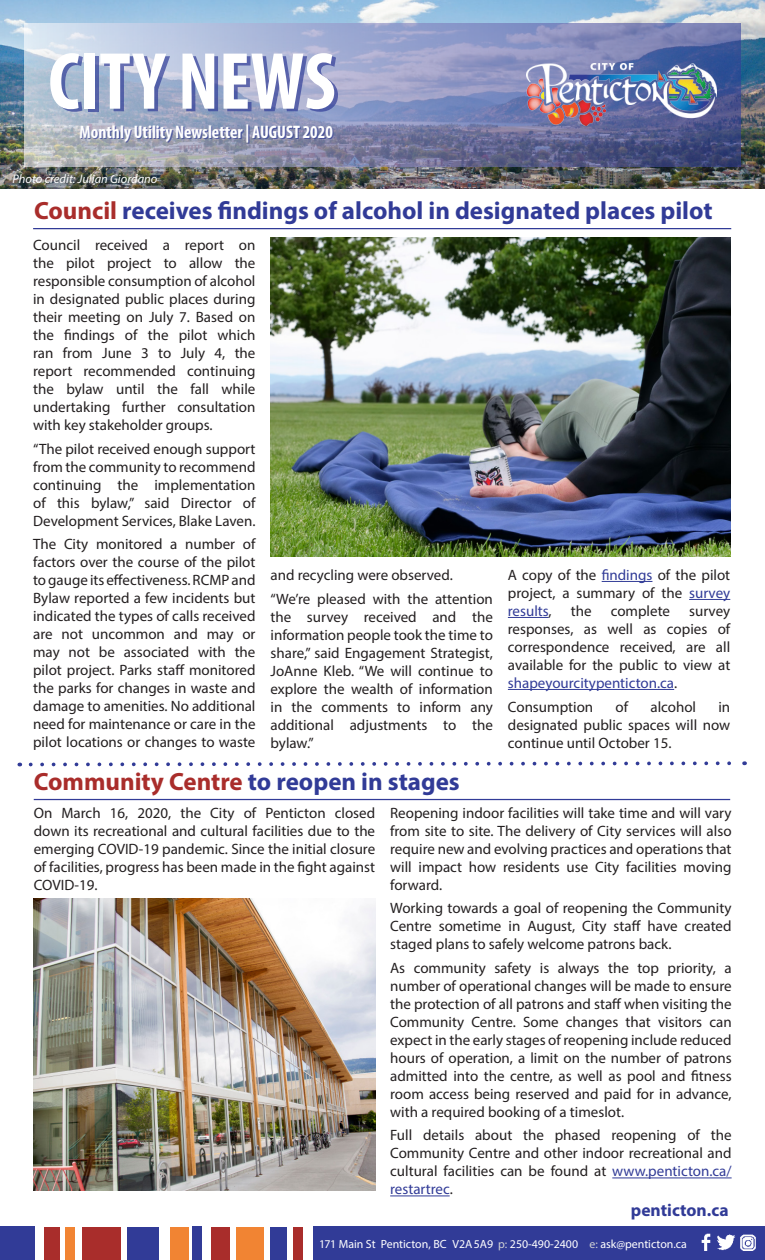
<style>
.page{position:relative;width:765px;height:1260px;background:#fff}
.page>*{position:absolute;margin:0;border:0;box-sizing:border-box;transform-origin:0 0}
.t1{font:700 condensed 81.75px "Myriad Pro";color:#fff}
.Default{font:700 25px "Myriad Pro";color:#313b97}
.t2{font:700 condensed 18.12px "Myriad Pro";color:#fff}
.t3{font:700 17.5px "Myriad Pro";color:#313b97}
.t4{font:15px/18px "Myriad Pro";color:#231f20;text-align:justify}
.t5{font:italic 12.5px "Myriad Pro";color:#fff}
.t6{font:11.88px "Myriad Pro";color:#fff}
.s1{color:#a92d2b}
.s2{color:#313b97}
.s3{color:#d1d2d4}
</style>
<div class="page">
<div style="left:0;top:1227px;width:34px;height:33px;background:#313b97"></div>
<div style="left:82px;top:1227px;width:38px;height:33px;background:#a92d2b"></div>
<div style="left:45px;top:1227px;width:15px;height:33px;background:#a92d2b"></div>
<div style="left:127px;top:1227px;width:32px;height:33px;background:#313b97"></div>
<div style="left:170px;top:1227px;width:19px;height:33px;background:#f18433"></div>
<div style="left:192px;top:1227px;width:10px;height:33px;background:#313b97"></div>
<div style="left:66px;top:1227px;width:9px;height:33px;background:#f18433"></div>
<div style="left:211px;top:1227px;width:19px;height:33px;background:#a92d2b"></div>
<div style="left:236px;top:1227px;width:27px;height:33px;background:#f18433"></div>
<div style="left:270px;top:1227px;width:17px;height:33px;background:#313b97"></div>
<div style="left:293px;top:1227px;width:9px;height:33px;background:#a92d2b"></div>
<div style="left:313px;top:1227px;width:452px;height:33px;background:#313b97"></div>
<img style="left:701px;top:1233px;width:10px;height:17px">
<img style="left:717px;top:1234px;width:18px;height:17px">
<img style="left:740px;top:1234px;width:16px;height:17px">
<img style="left:0;top:0;width:765px;height:189px">
<svg style="left:25px;top:24px;width:715px;height:143px;background:#919abc"></svg>
<img style="left:526px;top:64px;width:191px;height:61px">
<hr style="left:33px;top:228px;width:698px;height:1px;background:#313b97">
<hr style="left:602px;top:581px;width:50px;height:1px;background:#313b97">
<hr style="left:689px;top:599px;width:41px;height:1px;background:#313b97">
<hr style="left:508px;top:617px;width:41px;height:1px;background:#313b97">
<hr style="left:508px;top:689px;width:166px;height:1px;background:#313b97">
<svg style="left:28px;top:761px;width:717px;height:6px"></svg>
<img style="left:271px;top:237px;width:459px;height:319px">
<hr style="left:612px;top:1178px;width:120px;height:1px;background:#313b97">
<hr style="left:390px;top:1196px;width:60px;height:1px;background:#313b97">
<hr style="left:34px;top:799px;width:696px;height:1px;background:#323b98">
<img style="left:34px;top:898px;width:341px;height:293px">
<p class="t1" style="left:48px;top:30px;width:289px">CITY NEWS</p>
<p class="t2" style="left:79px;top:121px;width:255px">Monthly Utility Newsletter | AUGUST 2020</p>
<p class="t5" style="left:13px;top:171px;width:146px">Photo credit: Julian Giordano</p>
<p class="Default" style="left:34px;top:194px;width:680px"><span class="s1">Council</span> receives findings of alcohol in designated places pilot</p>
<p class="t4" style="left:33px;top:236px;width:224px">Council received a report on the pilot project to allow the responsible consumption of alcohol in designated public places during their meeting on July 7. Based on the findings of the pilot which ran from June 3 to July 4, the report recommended continuing the bylaw until the fall while undertaking further consultation with key stakeholder groups.</p>
<p class="t4" style="left:33px;top:439px;width:224px">“The pilot received enough support from the community to recommend continuing the implementation of this bylaw,” said Director of Development Services, Blake Laven.</p>
<p class="t4" style="left:33px;top:535px;width:224px">The City monitored a number of factors over the course of the pilot to gauge its effectiveness. RCMP and Bylaw reported a few incidents but indicated the types of calls received are not uncommon and may or may not be associated with the pilot project. Parks staff monitored the parks for changes in waste and damage to amenities. No additional need for maintenance or care in the pilot locations or changes to waste</p>
<p class="t4" style="left:271px;top:566px;width:184px">and recycling were observed.</p>
<p class="t4" style="left:271px;top:589px;width:224px">“We’re pleased with the attention the survey received and the information people took the time to share,” said Engagement Strategist, JoAnne Kleb. “We will continue to explore the wealth of information in the comments to inform any additional adjustments to the bylaw.”</p>
<p class="Default" style="left:34px;top:766px;width:427px"><span class="s1">Community Centre</span> to reopen in stages</p>
<p class="t4" style="left:508px;top:566px;width:224px">A copy of the <span class="s2">findings</span> of the pilot project, a summary of the <span class="s2">survey results</span>,</p>
<p class="t4" style="left:571px;top:602px;width:22px">the</p>
<p class="t4" style="left:611px;top:602px;width:61px">complete</p>
<p class="t4" style="left:508px;top:602px;width:224px;text-indent:181px">survey responses, as well as copies of correspondence received, are all available for the public to view at <span class="s2">shapeyourcitypenticton.ca</span>.</p>
<p class="t4" style="left:508px;top:697px;width:87px">Consumption</p>
<p class="t4" style="left:616px;top:697px;width:14px">of</p>
<p class="t4" style="left:650px;top:697px;width:47px">alcohol</p>
<p class="t4" style="left:508px;top:697px;width:224px;text-indent:211px">in designated public spaces will now continue until October 15.</p>
<p class="t4" style="left:34px;top:803px;width:343px">On March 16, 2020, the City of Penticton closed down its recreational and cultural facilities due to the emerging COVID-19 pandemic. Since the initial closure of facilities, progress has been made in the fight against COVID-19.</p>
<p class="t4" style="left:390px;top:803px;width:343px">Reopening indoor facilities will take time and will vary from site to site. The delivery of City services will also require new and evolving practices and operations that will impact how residents use City facilities moving forward.</p>
<p class="t4" style="left:390px;top:899px;width:343px">Working towards a goal of reopening the Community Centre sometime in August, City staff have created staged plans to safely welcome patrons back.</p>
<p class="t4" style="left:390px;top:959px;width:343px">As community safety is always the top priority, a number of operational changes will be made to ensure the protection of all patrons and staff when visiting the Community Centre. Some changes that visitors can expect in the early stages of reopening include reduced hours of operation, a limit on the number of patrons admitted into the centre, as well as pool and fitness room access being reserved and paid for in advance, with a required booking of a timeslot.</p>
<p class="t4" style="left:390px;top:1126px;width:343px">Full details about the phased reopening of the Community Centre and other indoor recreational and cultural facilities can be found at <span class="s2">www.penticton.ca/ restartrec</span>.</p>
<p class="t3" style="left:631px;top:1199px;width:99px">penticton.ca</p>
<p class="t6" style="left:319px;top:1236px;width:369px">171 Main St Penticton, BC V2A 5A9 <span class="s3">p:</span> 250-490-2400 <span class="s3">e:</span> ask@penticton.ca</p>
</div>
